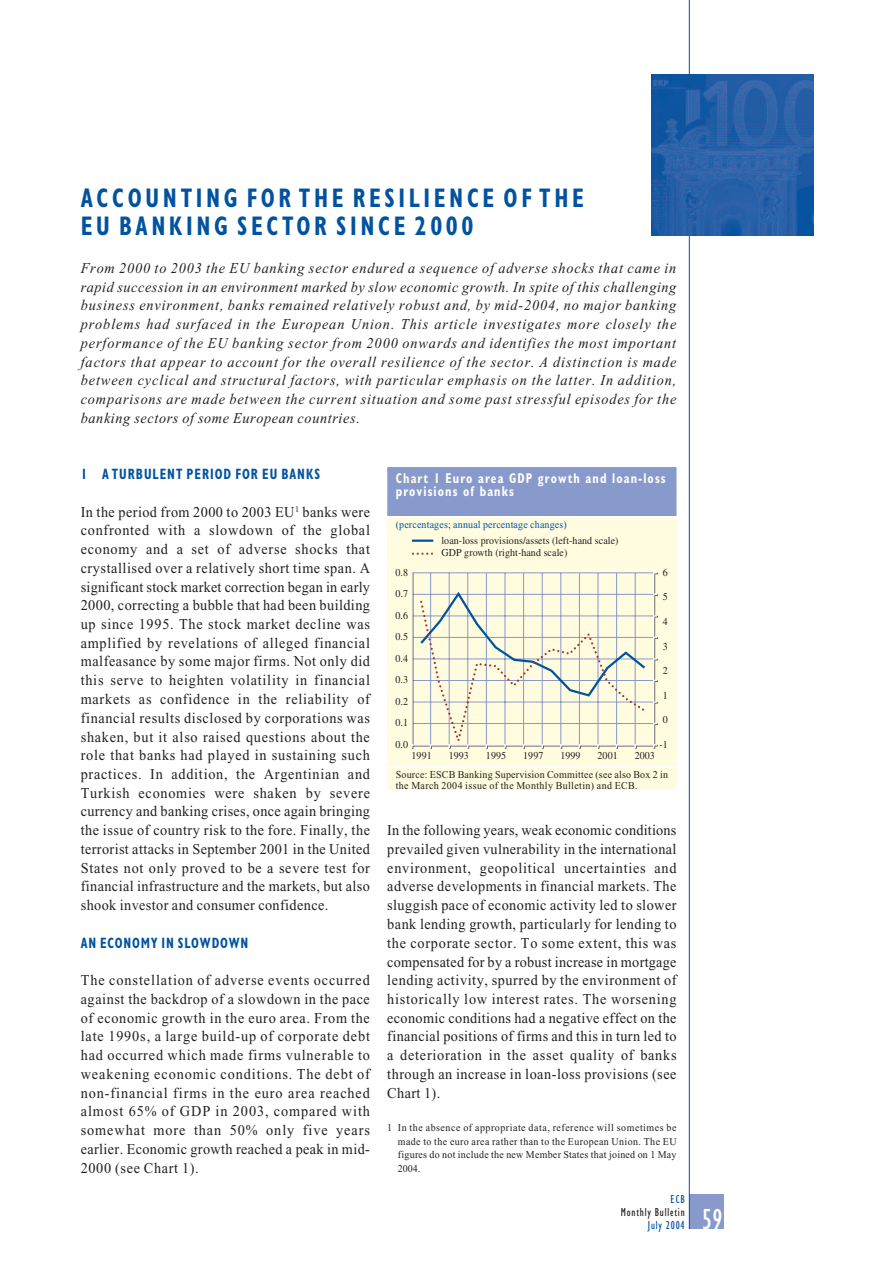
<style>
.page{position:relative;width:893px;height:1263px;background:#fff}
.page>*{position:absolute;margin:0;border:0;box-sizing:border-box;transform-origin:0 0}
.t1{font:condensed 30px "Gill Sans";color:#fff;scale:.95 1}
.t2{font:700 condensed 27px/28.7px "Gill Sans";letter-spacing:.16em;color:#0153a0;scale:.85 1}
.t3{font:15px/18.8px "Times";letter-spacing:.025em;color:#231f20;text-align:justify;scale:.95 1}
.t4{font:italic 15px/18.8px "Times";letter-spacing:.045em;color:#231f20;text-align:justify;scale:.95 1}
.t5{font:700 condensed 15px "Gill Sans";letter-spacing:.08em;color:#0153a0;scale:.85 1}
.t6{font:700 condensed 14.25px/13.5px "Gill Sans";letter-spacing:.09em;color:#fff;scale:.85 1}
.t7{font:condensed 12px "Gill Sans";letter-spacing:.07em;color:#231f20;scale:.95 1}
.t8{font:condensed 12px "Gill Sans";letter-spacing:.07em;color:#0153a0;scale:.95 1}
.t9{font:10.5px/13.5px "Times";letter-spacing:.02em;color:#231f20;scale:.95 1}
.t10{font:10.5px "Times";letter-spacing:.015em;color:#0153a0;scale:.95 1}
.s1{color:#fffce0}
</style>
<div class="page">
<div style="left:689px;top:1195px;width:34px;height:34px;background:#889acb"></div>
<hr style="left:689px;top:0;width:1px;height:1229px;background:#0153a0">
<img style="left:651px;top:74px;width:162px;height:161px">
<div style="left:387px;top:487px;width:289px;height:302px;background:#fffce0"></div>
<div style="left:387px;top:467px;width:289px;height:49px;background:#889acb"></div>
<hr style="left:387px;top:516px;width:289px;height:1px;background:#fff">
<hr style="left:387px;top:766px;width:289px;height:2px;background:#fff">
<hr style="left:412px;top:540px;width:21px;height:2px;background:#0153a0">
<svg style="left:413px;top:553px;width:19px;height:2px"></svg>
<svg style="left:411px;top:572px;width:246px;height:177px"></svg>
<hr style="left:653px;top:573px;width:1px;height:172px;background:#fff">
<h2 class="t2" style="left:81px;top:186px;width:593px">ACCOUNTING FOR THE RESILIENCE OF THE<br>EU BANKING SECTOR SINCE 2000</h2>
<p class="t4" style="left:81px;top:260px;width:628px">From 2000 to 2003 the EU banking sector endured a sequence of adverse shocks that came in rapid succession in an environment marked by slow economic growth. In spite of this challenging business environment, banks remained relatively robust and, by mid-2004, no major banking problems had surfaced in the European Union. This article investigates more closely the performance of the EU banking sector from 2000 onwards and identifies the most important factors that appear to account for the overall resilience of the sector. A distinction is made between cyclical and structural factors, with particular emphasis on the latter. In addition, comparisons are made between the current situation and some past stressful episodes for the banking sectors of some European countries.</p>
<p class="t5" style="left:81px;top:469px;width:283px">1 A TURBULENT PERIOD FOR EU BANKS</p>
<p class="t3" style="left:81px;top:504px;width:306px">In the period from 2000 to 2003 EU<sup>1</sup> banks were confronted with a slowdown of the global economy and a set of adverse shocks that crystallised over a relatively short time span. A significant stock market correction began in early 2000, correcting a bubble that had been building up since 1995. The stock market decline was amplified by revelations of alleged financial malfeasance by some major firms. Not only did this serve to heighten volatility in financial markets as confidence in the reliability of financial results disclosed by corporations was shaken, but it also raised questions about the role that banks had played in sustaining such practices. In addition, the Argentinian and Turkish economies were shaken by severe currency and banking crises, once again bringing the issue of country risk to the fore. Finally, the terrorist attacks in September 2001 in the United States not only proved to be a severe test for financial infrastructure and the markets, but also shook investor and consumer confidence.</p>
<p class="t5" style="left:81px;top:938px;width:199px">AN ECONOMY IN SLOWDOWN</p>
<p class="t3" style="left:81px;top:972px;width:306px">The constellation of adverse events occurred against the backdrop of a slowdown in the pace of economic growth in the euro area. From the late 1990s, a large build-up of corporate debt had occurred which made firms vulnerable to weakening economic conditions. The debt of non-financial firms in the euro area reached almost 65% of GDP in 2003, compared with somewhat more than 50% only five years earlier. Economic growth reached a peak in mid-2000 (see Chart 1).</p>
<p class="t6" style="left:396px;top:473px;width:319px"><span class="s1">Chart 1</span> Euro area GDP growth and loan-loss provisions of banks</p>
<p class="t10" style="left:396px;top:520px;width:182px">(percentages; annual percentage changes)</p>
<p class="t9" style="left:395px;top:567px;width:15px">0.8</p>
<p class="t9" style="left:395px;top:588px;width:15px">0.7</p>
<p class="t9" style="left:395px;top:610px;width:15px">0.6</p>
<p class="t9" style="left:395px;top:631px;width:15px">0.5</p>
<p class="t9" style="left:395px;top:653px;width:15px">0.4</p>
<p class="t9" style="left:395px;top:674px;width:15px">0.3</p>
<p class="t9" style="left:395px;top:696px;width:15px">0.2</p>
<p class="t9" style="left:395px;top:717px;width:15px">0.1</p>
<p class="t9" style="left:395px;top:739px;width:15px">0.0</p>
<p class="t9" style="left:441px;top:535px;width:188px;line-height:12px">loan-loss provisions/assets (left-hand scale)<br>GDP growth (right-hand scale)</p>
<p class="t9" style="left:662px;top:567px;width:7px">6</p>
<p class="t9" style="left:662px;top:591px;width:7px">5</p>
<p class="t9" style="left:662px;top:616px;width:7px">4</p>
<p class="t9" style="left:662px;top:640px;width:7px">3</p>
<p class="t9" style="left:662px;top:665px;width:7px">2</p>
<p class="t9" style="left:662px;top:690px;width:7px">1</p>
<p class="t9" style="left:662px;top:714px;width:7px">0</p>
<p class="t9" style="left:659px;top:739px;width:10px">-1</p>
<p class="t9" style="left:411px;top:750px;width:23px">1991</p>
<p class="t9" style="left:448px;top:750px;width:23px">1993</p>
<p class="t9" style="left:486px;top:750px;width:23px">1995</p>
<p class="t9" style="left:523px;top:750px;width:23px">1997</p>
<p class="t9" style="left:560px;top:750px;width:23px">1999</p>
<p class="t9" style="left:597px;top:750px;width:23px">2001</p>
<p class="t9" style="left:634px;top:750px;width:23px">2003</p>
<p class="t9" style="left:396px;top:770px;width:288px;line-height:10.5px">Source: ESCB Banking Supervision Committee (see also Box 2 in the March 2004 issue of the Monthly Bulletin) and ECB.</p>
<p class="t3" style="left:387px;top:822px;width:306px">In the following years, weak economic conditions prevailed given vulnerability in the international environment, geopolitical uncertainties and adverse developments in financial markets. The sluggish pace of economic activity led to slower bank lending growth, particularly for lending to the corporate sector. To some extent, this was compensated for by a robust increase in mortgage lending activity, spurred by the environment of historically low interest rates. The worsening economic conditions had a negative effect on the financial positions of firms and this in turn led to a deterioration in the asset quality of banks through an increase in loan-loss provisions (see Chart 1).</p>
<p class="t9" style="left:398px;top:1122px;width:295px;text-align:justify;text-indent:-11px">1 In the absence of appropriate data, reference will sometimes be made to the euro area rather than to the European Union. The EU figures do not include the new Member States that joined on 1 May 2004.</p>
<p class="t8" style="left:670px;top:1195px;width:17px">ECB</p>
<p class="t7" style="left:621px;top:1208px;width:69px">Monthly Bulletin</p>
<p class="t8" style="left:648px;top:1220px;width:40px">July 2004</p>
<h1 class="t1" style="left:702px;top:1208px;width:23px">59</h1>
</div>
